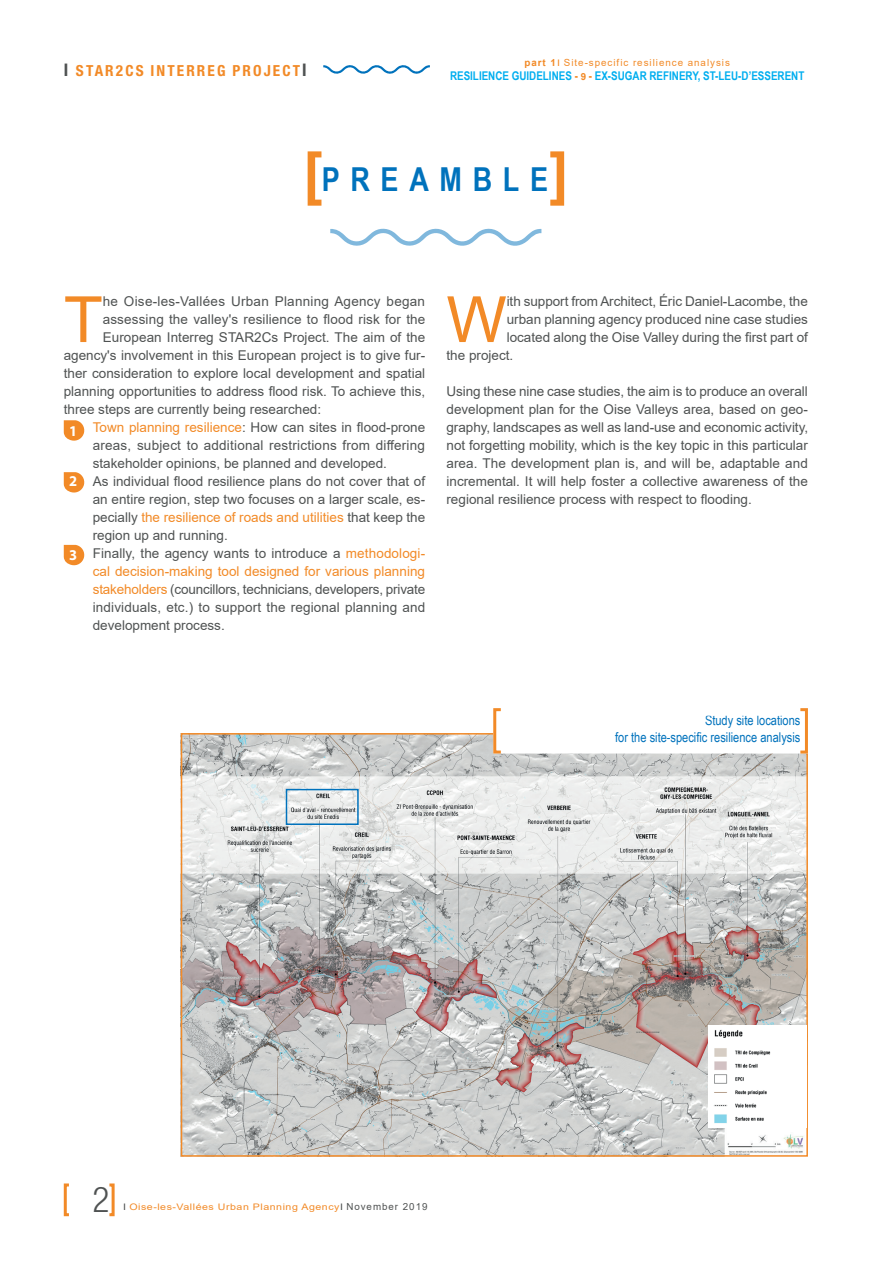
<style>
.page{position:relative;width:893px;height:1263px;background:#fff}
.page>*{position:absolute;margin:0;border:0;box-sizing:border-box;transform-origin:0 0}
.t1{font:63.75px "Arial";color:#f28a27}
.t2{font:700 condensed 60.45px "Helvetica Neue";color:#f28a27}
.t3{font:300 condensed 35.4px "Helvetica Neue";color:#4f5252}
.t4{font:700 33px "Arial Narrow";letter-spacing:.325em;color:#0072bc}
.t5{font:700 condensed 15.3px "Helvetica Neue";letter-spacing:.14em;color:#f28a27}
.t6{font:700 15px "Myriad Pro";color:#fff}
.t7{font:13.5px/18px "Arial";color:#4f5252;text-align:justify}
.t8{font:13.5px "Arial";color:#f28a27}
.t9{font:13.5px/16.2px "Arial Narrow";color:#0072bc;text-align:right}
.t10{font:13.5px "Arial";letter-spacing:.02em;color:#4f5252}
.t11{font:700 12px "Arial Narrow";color:#00aeef}
.t12{font:9.75px "Arial";letter-spacing:.1em;color:#f28a27}
.t13{font:9px "Arial";letter-spacing:.05em;color:#f28a27;scale:1.18 1}
.s1{font-size:17.4px;color:#4f5252}
.s2{font-weight:700}
.s3{font-size:9px}
.s4{color:#f28a27}
.s5{font-family:"Arial";font-size:9.75px;color:#f28a27}
.s6{color:#4f5252}
.s7{font-size:9.75px;color:#4f5252}
</style>
<div class="page">
<svg style="left:323px;top:65px;width:107px;height:9px"></svg>
<div style="left:108px;top:1183px;width:7px;height:33px;border:3px solid #f28a27"></div>
<div style="left:64px;top:1183px;width:6px;height:33px;border:3px solid #f28a27"></div>
<img style="left:184px;top:736px;width:621px;height:418px">
<svg style="left:489px;top:733px;width:319px;height:24px"></svg>
<div style="left:799px;top:708px;width:9px;height:45px;border:3px solid #f28a27"></div>
<div style="left:493px;top:708px;width:9px;height:45px;border:3px solid #f28a27"></div>
<img style="left:708px;top:1025px;width:97px;height:102px">
<div style="left:286px;top:789px;width:73px;height:36px;border:2px solid #0072bc"></div>
<svg style="left:330px;top:228px;width:211px;height:18px"></svg>
<svg style="left:64px;top:420px;width:21px;height:21px"></svg>
<svg style="left:64px;top:472px;width:21px;height:21px"></svg>
<svg style="left:64px;top:545px;width:21px;height:21px"></svg>
<p class="t5" style="left:64px;top:61px;width:244px"><span class="s1">I</span> STAR2CS INTERREG PROJECT<span class="s1">I</span></p>
<p class="t12" style="left:524px;top:56px;width:207px"><span class="s2">part 1</span><span class="s3">I</span> Site-specific resilience analysis</p>
<p class="t11" style="left:450px;top:67px;width:356px">RESILIENCE GUIDELINES <span class="s4">-</span> <span class="s5">9</span> <span class="s4">-</span> EX-SUGAR REFINERY, ST-LEU-D’ESSERENT</p>
<h2 class="t2" style="left:303px;top:136px;width:21px">[</h2>
<h2 class="t2" style="left:550px;top:136px;width:21px">]</h2>
<h3 class="t4" style="left:322px;top:155px;width:228px">PREAMBLE</h3>
<h1 class="t1" style="left:64px;top:276px;width:40px">T</h1>
<p class="t10" style="left:103px;top:292px;width:324px">he Oise-les-Vallées Urban Planning Agency began</p>
<p class="t7" style="left:103px;top:310px;width:324px">assessing the valley's resilience to flood risk for the</p>
<p class="t7" style="left:103px;top:328px;width:324px">European Interreg STAR2Cs Project. The aim of the</p>
<p class="t7" style="left:64px;top:346px;width:363px">agency's involvement in this European project is to give fur-</p>
<p class="t7" style="left:64px;top:364px;width:363px">ther consideration to explore local development and spatial</p>
<p class="t7" style="left:64px;top:382px;width:363px">planning opportunities to address flood risk. To achieve this,</p>
<p class="t7" style="left:64px;top:400px;width:259px">three steps are currently being researched:</p>
<p class="t7" style="left:93px;top:418px;width:334px"><span class="s4">Town planning resilience</span>: How can sites in flood-prone</p>
<p class="t7" style="left:93px;top:436px;width:334px">areas, subject to additional restrictions from differing</p>
<p class="t7" style="left:93px;top:454px;width:296px">stakeholder opinions, be planned and developed.</p>
<p class="t7" style="left:93px;top:472px;width:334px">As individual flood resilience plans do not cover that of</p>
<p class="t7" style="left:93px;top:490px;width:334px">an entire region, step two focuses on a larger scale, es-</p>
<p class="t8" style="left:93px;top:508px;width:334px"><span class="s6">pecially</span> the resilience of roads and utilities <span class="s6">that keep the</span></p>
<p class="t7" style="left:93px;top:526px;width:137px">region up and running.</p>
<p class="t7" style="left:93px;top:544px;width:334px">Finally, the agency wants to introduce a <span class="s4">methodologi-</span></p>
<p class="t8" style="left:93px;top:562px;width:334px">cal decision-making tool designed for various planning</p>
<p class="t7" style="left:93px;top:580px;width:334px"><span class="s4">stakeholders</span> (councillors, technicians, developers, private</p>
<p class="t7" style="left:93px;top:598px;width:334px">individuals, etc.) to support the regional planning and</p>
<p class="t7" style="left:93px;top:616px;width:134px">development process.</p>
<p class="t6" style="left:69px;top:421px;width:10px">1</p>
<p class="t6" style="left:69px;top:471px;width:10px">2</p>
<p class="t6" style="left:69px;top:545px;width:10px">3</p>
<h1 class="t1" style="left:446px;top:276px;width:62px">W</h1>
<p class="t7" style="left:507px;top:292px;width:303px">ith support from Architect, Éric Daniel-Lacombe, the</p>
<p class="t7" style="left:507px;top:310px;width:303px">urban planning agency produced nine case studies</p>
<p class="t7" style="left:507px;top:328px;width:303px">located along the Oise Valley during the first part of</p>
<p class="t7" style="left:446px;top:346px;width:68px">the project.</p>
<p class="t7" style="left:446px;top:382px;width:363px">Using these nine case studies, the aim is to produce an overall development plan for the Oise Valleys area, based on geo&shy;graphy, landscapes as well as land-use and economic activity, not forgetting mobility, which is the key topic in this particular area. The development plan is, and will be, adaptable and incremental. It will help foster a collective awareness of the regional resilience process with respect to flooding.</p>
<p class="t9" style="left:615px;top:712px;width:187px">Study site locations<br>for the site-specific resilience analysis</p>
<h3 class="t3" style="left:92px;top:1179px;width:18px">2</h3>
<p class="t13" style="left:123px;top:1201px;width:259px"><span class="s6">I</span> Oise-les-Vallées Urban Planning Agency<span class="s6">I</span> <span class="s7">November 2019</span></p>
</div>
